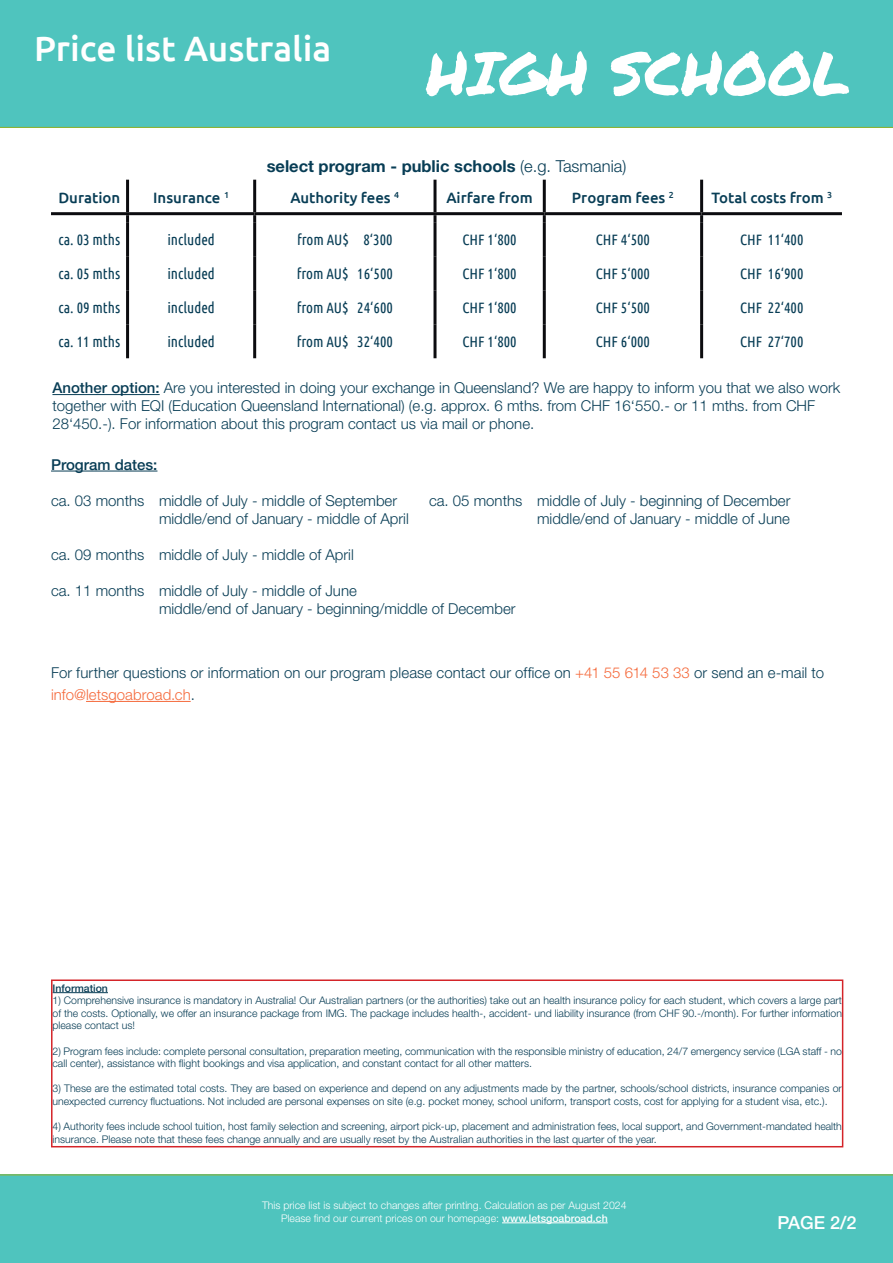
<style>
.page{position:relative;width:893px;height:1263px;background:#fff}
.page>*{position:absolute;margin:0;border:0;box-sizing:border-box;transform-origin:0 0}
.t1{font:60px "Permanent Marker";color:#fff}
.t2{font:500 35.25px "Ubuntu";color:#fff}
.t3{font:500 18px "Helvetica Neue LT Std";color:#fff}
.t4{font:700 16.5px "Helvetica Neue LT Std";color:#083d55}
.t5{font:300 15px/18px "Helvetica Neue LT Std";color:#083d55}
.t6{font:15px "Ubuntu Condensed";color:#083d55}
.t7{font:500 15px "Ubuntu";color:#083d55}
.t8{font:500 15px "Helvetica Neue LT Std";color:#083d55}
.t9{font:300 10.5px/12.6px "Helvetica Neue LT Std";color:#083d55}
.t10{font:300 10.5px/12.6px "Helvetica Neue LT Std";color:#fff;text-align:center}
.t11{font:500 10.5px "Helvetica Neue LT Std";color:#083d55}
.s1{font-weight:300}
.s2{font-weight:500}
.s3{color:#f56a3c}
</style>
<div class="page">
<div style="left:0;top:0;width:893px;height:128px;background:#4fc4be"></div>
<div style="left:0;top:1175px;width:893px;height:88px;background:#4fc4be"></div>
<hr style="left:502px;top:1222px;width:106px;height:1px;background:#fff">
<hr style="left:51px;top:471px;width:106px;height:1px;background:#083d55">
<hr style="left:52px;top:394px;width:108px;height:1px;background:#083d55">
<hr style="left:53px;top:992px;width:55px;height:1px;background:#083d55">
<div style="left:51px;top:979px;width:792px;height:168px;border:2px solid #d42429"></div>
<hr style="left:86px;top:701px;width:105px;height:1px;background:#f56a3c">
<svg style="left:126px;top:215px;width:3px;height:7px"></svg>
<hr style="left:126px;top:222px;width:3px;height:34px;background:#0c0c0f">
<hr style="left:126px;top:256px;width:3px;height:34px;background:#0c0c0f">
<hr style="left:126px;top:290px;width:3px;height:34px;background:#0c0c0f">
<hr style="left:126px;top:324px;width:3px;height:34px;background:#0c0c0f">
<svg style="left:253px;top:215px;width:3px;height:7px"></svg>
<svg style="left:433px;top:215px;width:3px;height:7px"></svg>
<svg style="left:543px;top:215px;width:3px;height:7px"></svg>
<svg style="left:700px;top:215px;width:3px;height:7px"></svg>
<hr style="left:253px;top:222px;width:3px;height:34px;background:#0c0c0f">
<hr style="left:433px;top:222px;width:3px;height:34px;background:#0c0c0f">
<hr style="left:543px;top:222px;width:3px;height:34px;background:#0c0c0f">
<hr style="left:700px;top:222px;width:3px;height:34px;background:#0c0c0f">
<hr style="left:253px;top:256px;width:3px;height:34px;background:#0c0c0f">
<hr style="left:433px;top:256px;width:3px;height:34px;background:#0c0c0f">
<hr style="left:543px;top:256px;width:3px;height:34px;background:#0c0c0f">
<hr style="left:700px;top:256px;width:3px;height:34px;background:#0c0c0f">
<hr style="left:253px;top:290px;width:3px;height:34px;background:#0c0c0f">
<hr style="left:433px;top:290px;width:3px;height:34px;background:#0c0c0f">
<hr style="left:543px;top:290px;width:3px;height:34px;background:#0c0c0f">
<hr style="left:700px;top:290px;width:3px;height:34px;background:#0c0c0f">
<hr style="left:253px;top:324px;width:3px;height:34px;background:#0c0c0f">
<hr style="left:433px;top:324px;width:3px;height:34px;background:#0c0c0f">
<hr style="left:543px;top:324px;width:3px;height:34px;background:#0c0c0f">
<hr style="left:700px;top:324px;width:3px;height:34px;background:#0c0c0f">
<hr style="left:126px;top:180px;width:3px;height:32px;background:#0c0c0f">
<hr style="left:51px;top:212px;width:78px;height:3px;background:#0c0c0f">
<hr style="left:253px;top:180px;width:3px;height:32px;background:#0c0c0f">
<hr style="left:433px;top:180px;width:3px;height:32px;background:#0c0c0f">
<hr style="left:543px;top:180px;width:3px;height:32px;background:#0c0c0f">
<hr style="left:700px;top:180px;width:3px;height:32px;background:#0c0c0f">
<hr style="left:129px;top:212px;width:126px;height:3px;background:#0c0c0f">
<hr style="left:255px;top:212px;width:180px;height:3px;background:#0c0c0f">
<hr style="left:435px;top:212px;width:109px;height:3px;background:#0c0c0f">
<hr style="left:544px;top:212px;width:158px;height:3px;background:#0c0c0f">
<hr style="left:702px;top:212px;width:140px;height:3px;background:#0c0c0f">
<h2 class="t2" style="left:34px;top:27px;width:299px">Price list Australia</h2>
<h1 class="t1" style="left:426px;top:29px;width:426px">HIGH SCHOOL</h1>
<h3 class="t4" style="left:267px;top:156px;width:361px">select program - public schools <span class="s1">(e.g. Tasmania)</span></h3>
<h3 class="t7" style="left:58px;top:188px;width:63px">Duration</h3>
<h3 class="t7" style="left:153px;top:188px;width:77px">Insurance <sup>1</sup></h3>
<h3 class="t7" style="left:290px;top:188px;width:110px">Authority fees <sup>4</sup></h3>
<h3 class="t7" style="left:446px;top:188px;width:88px">Airfare from</h3>
<h3 class="t7" style="left:572px;top:188px;width:103px">Program fees <sup>2</sup></h3>
<h3 class="t7" style="left:711px;top:188px;width:122px">Total costs from <sup>3</sup></h3>
<h3 class="t6" style="left:58px;top:230px;width:63px">ca. 03 mths</h3>
<h3 class="t6" style="left:167px;top:230px;width:49px">included</h3>
<h3 class="t6" style="left:297px;top:230px;width:97px">from AU$ 8‘300</h3>
<h3 class="t6" style="left:463px;top:230px;width:56px">CHF 1‘800</h3>
<h3 class="t6" style="left:596px;top:230px;width:56px">CHF 4‘500</h3>
<h3 class="t6" style="left:740px;top:230px;width:65px">CHF 11‘400</h3>
<h3 class="t6" style="left:58px;top:264px;width:63px">ca. 05 mths</h3>
<h3 class="t6" style="left:167px;top:264px;width:49px">included</h3>
<h3 class="t6" style="left:297px;top:264px;width:98px">from AU$ 16‘500</h3>
<h3 class="t6" style="left:463px;top:264px;width:56px">CHF 1‘800</h3>
<h3 class="t6" style="left:596px;top:264px;width:56px">CHF 5‘000</h3>
<h3 class="t6" style="left:740px;top:264px;width:65px">CHF 16‘900</h3>
<h3 class="t6" style="left:58px;top:298px;width:63px">ca. 09 mths</h3>
<h3 class="t6" style="left:167px;top:298px;width:49px">included</h3>
<h3 class="t6" style="left:297px;top:298px;width:98px">from AU$ 24‘600</h3>
<h3 class="t6" style="left:463px;top:298px;width:56px">CHF 1‘800</h3>
<h3 class="t6" style="left:596px;top:298px;width:56px">CHF 5‘500</h3>
<h3 class="t6" style="left:740px;top:298px;width:65px">CHF 22‘400</h3>
<h3 class="t6" style="left:58px;top:332px;width:63px">ca. 11 mths</h3>
<h3 class="t6" style="left:167px;top:332px;width:49px">included</h3>
<h3 class="t6" style="left:297px;top:332px;width:98px">from AU$ 32‘400</h3>
<h3 class="t6" style="left:463px;top:332px;width:56px">CHF 1‘800</h3>
<h3 class="t6" style="left:596px;top:332px;width:56px">CHF 6‘000</h3>
<h3 class="t6" style="left:740px;top:332px;width:65px">CHF 27‘700</h3>
<p class="t5" style="left:52px;top:378px;width:789px"><span class="s2">Another option:</span> Are you interested in doing your exchange in Queensland? We are happy to inform you that we also work together with EQI (Education Queensland International) (e.g. approx. 6 mths. from CHF 16‘550.- or 11 mths. from CHF<br>28‘450.-). For information about this program contact us via mail or phone.</p>
<h3 class="t8" style="left:51px;top:455px;width:108px">Program dates:</h3>
<h3 class="t5" style="left:51px;top:491px;width:348px">ca. 03 months middle of July - middle of September</h3>
<h3 class="t5" style="left:429px;top:491px;width:363px">ca. 05 months middle of July - beginning of December</h3>
<h3 class="t5" style="left:159px;top:509px;width:251px">middle/end of January - middle of April</h3>
<h3 class="t5" style="left:537px;top:509px;width:254px">middle/end of January - middle of June</h3>
<h3 class="t5" style="left:51px;top:545px;width:304px">ca. 09 months middle of July - middle of April</h3>
<h3 class="t5" style="left:159px;top:581px;width:358px;text-indent:-108px">ca. 11 months middle of July - middle of June<br>middle/end of January - beginning/middle of December</h3>
<h3 class="t5" style="left:51px;top:662px;width:774px;line-height:21.6px">For further questions or information on our program please contact our office on <span class="s3">+41 55 614 53 33</span> or send an e-mail to <span class="s3">info@letsgoabroad.ch</span>.</h3>
<p class="t11" style="left:53px;top:981px;width:57px">Information</p>
<p class="t9" style="left:53px;top:994px;width:791px;text-align:justify">1) Comprehensive insurance is mandatory in Australia! Our Australian partners (or the authorities) take out an health insurance policy for each student, which covers a large part of the costs. Optionally, we offer an insurance package from IMG. The package includes health-, accident- und liability insurance (from CHF 90.-/month). For further information please contact us!</p>
<p class="t9" style="left:53px;top:1044px;width:791px">2) Program fees include: complete personal consultation, preparation meeting, communication with the responsible ministry of education, 24/7 emergency service (LGA staff - no call center), assistance with flight bookings and visa application, and constant contact for all other matters.</p>
<p class="t9" style="left:53px;top:1082px;width:791px">3) These are the estimated total costs. They are based on experience and depend on any adjustments made by the partner, schools/school districts, insurance companies or unexpected currency fluctuations. Not included are personal expenses on site (e.g. pocket money, school uniform, transport costs, cost for applying for a student visa, etc.).</p>
<p class="t9" style="left:53px;top:1120px;width:791px">4) Authority fees include school tuition, host family selection and screening, airport pick-up, placement and administration fees, local support, and Government-mandated health insurance. Please note that these fees change annually and are usually reset by the Australian authorities in the last quarter of the year.</p>
<p class="t10" style="left:262px;top:1199px;width:366px">This price list is subject to changes after printing. Calculation as per August 2024<br>Please find our current prices on our homepage: <span class="s2">www.letsgoabroad.ch</span></p>
<h3 class="t3" style="left:778px;top:1212px;width:81px">PAGE 2/2</h3>
</div>
